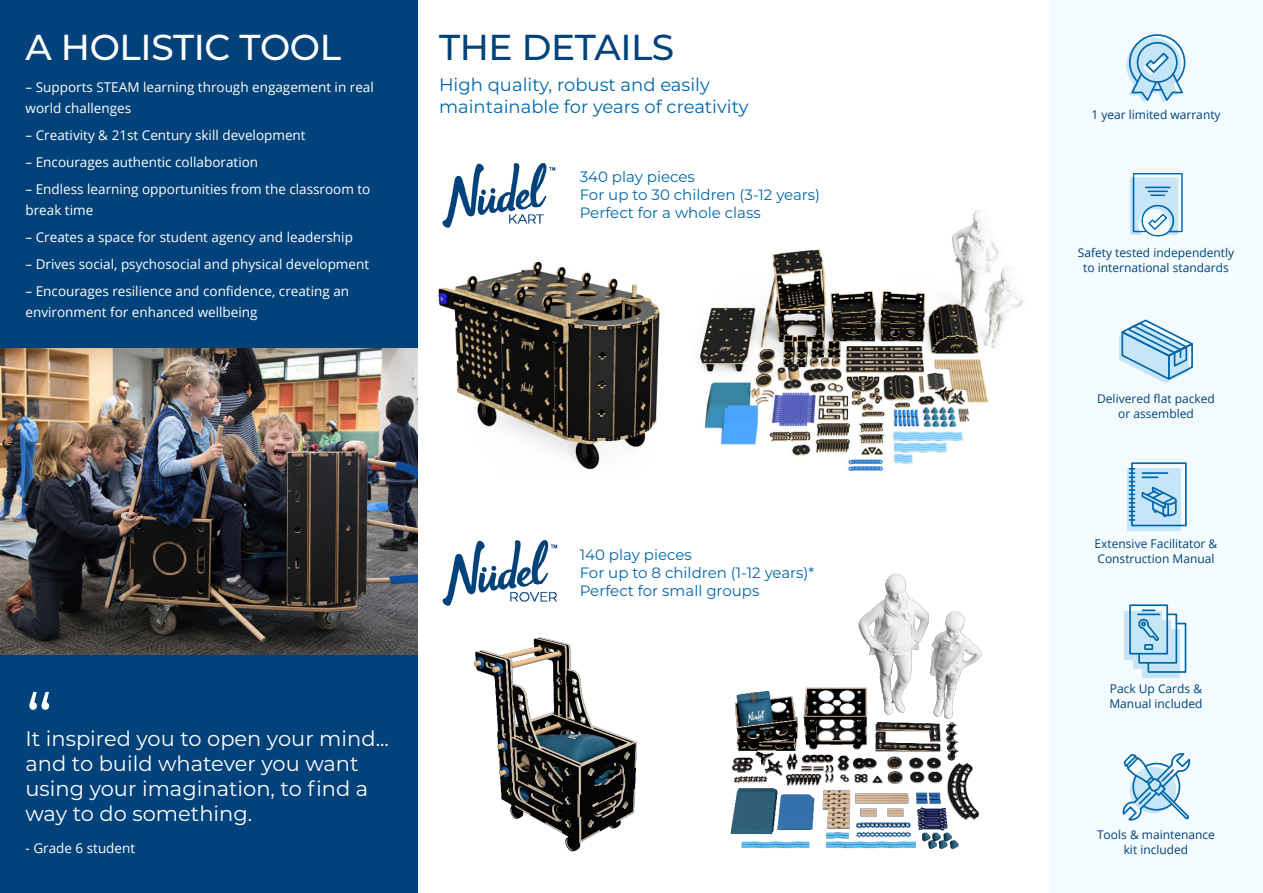
<style>
.page{position:relative;width:1263px;height:893px;background:#fff}
.page>*{position:absolute;margin:0;border:0;box-sizing:border-box;transform-origin:0 0}
.NK_Para_Intro_13_16{font:72px "Montserrat";color:#fff}
.t1{font:500 36px "Montserrat";letter-spacing:-.01em;color:#fff}
.t2{font:500 36px "Montserrat";letter-spacing:-.01em;color:#004279}
.NK_Para_Intro_13_16-2{font:21px/25.2px "Montserrat";color:#fff}
.t3{font:18px/21.6px "Montserrat";color:#0067aa}
.t4{font:15px "Montserrat";color:#0067aa}
.NK_Para_Intro_13_16-3{font:13.5px/21px "Open Sans";color:#fff}
.NK_Para_11_13{font:12px/15px "Open Sans";color:#004279}
</style>
<div class="page">
<div style="left:1049px;top:0;width:214px;height:893px;background:#f4fbfe"></div>
<div style="left:0;top:0;width:417px;height:893px;background:#004279"></div>
<svg style="left:1126px;top:34px;width:60px;height:69px"></svg>
<svg style="left:1119px;top:319px;width:74px;height:64px"></svg>
<div style="left:1127px;top:469px;width:54px;height:62px;background:#c6e6f8"></div>
<div style="left:1131px;top:462px;width:56px;height:64px;border:2px solid #0067aa"></div>
<svg style="left:1141px;top:486px;width:36px;height:31px"></svg>
<svg style="left:1129px;top:468px;width:5px;height:53px"></svg>
<hr style="left:1142px;top:472px;width:25px;height:2px;background:#0067aa">
<svg style="left:1142px;top:476px;width:16px;height:2px"></svg>
<svg style="left:1123px;top:753px;width:67px;height:68px"></svg>
<div style="left:1124px;top:611px;width:37px;height:48px;background:#c6e6f8"></div>
<div style="left:1133px;top:620px;width:38px;height:48px;background:#c6e6f8"></div>
<div style="left:1143px;top:629px;width:37px;height:49px;background:#c6e6f8"></div>
<div style="left:1129px;top:604px;width:39px;height:50px;border:2px solid #0067aa"></div>
<svg style="left:1136px;top:609px;width:51px;height:65px"></svg>
<hr style="left:1138px;top:613px;width:21px;height:2px;background:#0067aa">
<img style="left:438px;top:261px;width:222px;height:209px">
<img style="left:442px;top:162px;width:114px;height:66px">
<img style="left:442px;top:540px;width:116px;height:66px">
<img style="left:474px;top:637px;width:163px;height:215px">
<img style="left:699px;top:209px;width:325px;height:262px">
<img style="left:730px;top:574px;width:252px;height:275px">
<img style="left:1130px;top:173px;width:53px;height:64px">
<img style="left:0;top:348px;width:417px;height:306px">
<p class="t1" style="left:26px;top:22px;width:317px">A HOLISTIC TOOL</p>
<p class="t2" style="left:439px;top:22px;width:237px">THE DETAILS</p>
<p class="NK_Para_Intro_13_16-3" style="left:26px;top:76px;width:350px">– Supports STEAM learning through engagement in real world challenges</p>
<p class="NK_Para_Intro_13_16-3" style="left:26px;top:124px;width:282px">– Creativity &amp; 21st Century skill development</p>
<p class="NK_Para_Intro_13_16-3" style="left:26px;top:151px;width:234px">– Encourages authentic collaboration</p>
<p class="NK_Para_Intro_13_16-3" style="left:26px;top:178px;width:346px">– Endless learning opportunities from the classroom to break time</p>
<p class="NK_Para_Intro_13_16-3" style="left:26px;top:226px;width:329px">– Creates a space for student agency and leadership</p>
<p class="NK_Para_Intro_13_16-3" style="left:26px;top:253px;width:345px">– Drives social, psychosocial and physical development</p>
<p class="NK_Para_Intro_13_16-3" style="left:26px;top:280px;width:325px">– Encourages resilience and confidence, creating an environment for enhanced wellbeing</p>
<p class="t3" style="left:439px;top:73px;width:311px">High quality, robust and easily maintainable for years of creativity</p>
<p class="t4" style="left:580px;top:167px;width:117px">340 play pieces</p>
<p class="t4" style="left:580px;top:185px;width:242px">For up to 30 children (3-12 years)</p>
<p class="t4" style="left:580px;top:203px;width:182px">Perfect for a whole class</p>
<p class="NK_Para_Intro_13_16" style="left:26px;top:670px;width:29px">“</p>
<p class="NK_Para_Intro_13_16-2" style="left:26px;top:725px;width:365px">It inspired you to open your mind... and to build whatever you want using your imagination, to find a way to do something.</p>
<p class="NK_Para_Intro_13_16-3" style="left:26px;top:838px;width:111px">- Grade 6 student</p>
<p class="t4" style="left:580px;top:544px;width:114px">140 play pieces</p>
<p class="t4" style="left:580px;top:562px;width:236px">For up to 8 children (1-12 years)*</p>
<p class="t4" style="left:580px;top:580px;width:181px">Perfect for small groups</p>
<p class="NK_Para_11_13" style="left:1091px;top:107px;width:131px">1 year limited warranty</p>
<p class="NK_Para_11_13" style="left:1078px;top:245px;width:158px;text-align:center">Safety tested independently to international standards</p>
<p class="NK_Para_11_13" style="left:1097px;top:390px;width:119px">Delivered flat packed</p>
<p class="NK_Para_11_13" style="left:1118px;top:405px;width:77px">or assembled</p>
<p class="NK_Para_11_13" style="left:1094px;top:536px;width:124px">Extensive Facilitator &amp;<br>Construction Manual</p>
<p class="NK_Para_11_13" style="left:1109px;top:681px;width:95px">Pack Up Cards &amp;<br>Manual included</p>
<p class="NK_Para_11_13" style="left:1097px;top:826px;width:119px;text-align:center">Tools &amp; maintenance kit included</p>
</div>
